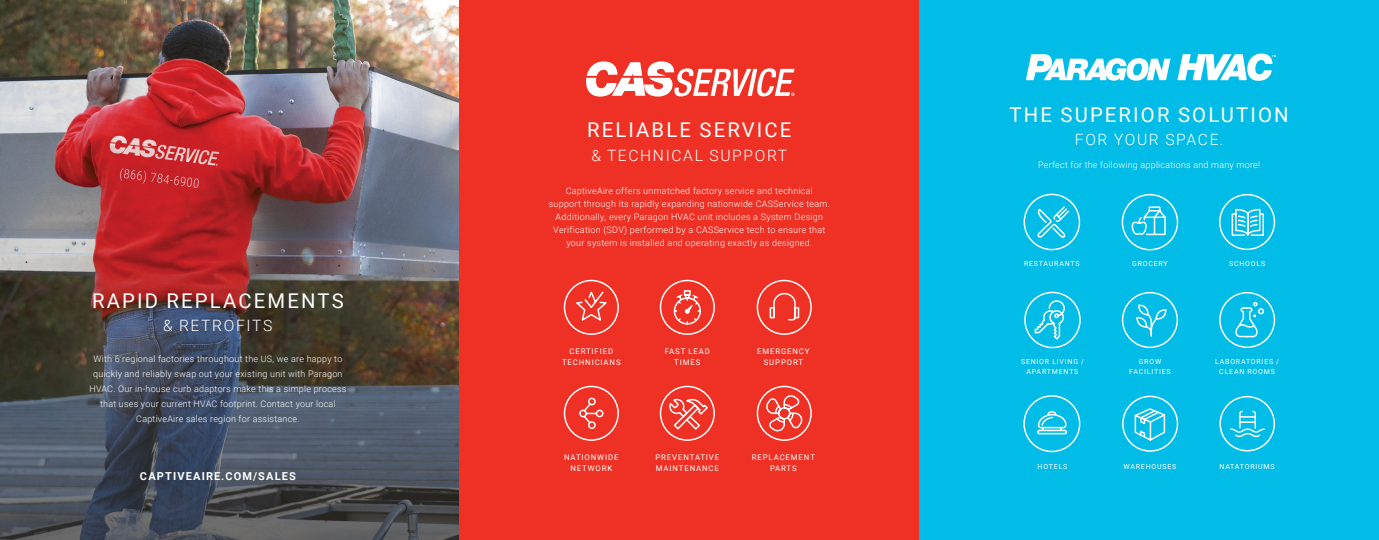
<style>
.page{position:relative;width:1379px;height:540px;background:#fff}
.page>*{position:absolute;margin:0;border:0;box-sizing:border-box;transform-origin:0 0}
.t1{font:20.3px "Roboto";letter-spacing:.105em;color:#fff}
.t2{font:300 15.6px "Roboto";letter-spacing:.105em;color:#fff}
.t3{font:700 11px "Roboto";letter-spacing:.105em;color:#fff}
.t4{font:300 9px/15px "Roboto";letter-spacing:.025em;color:#fff;text-align:center}
.t5{font:7.8px/11.1px "Roboto";letter-spacing:.115em;color:#fff;text-align:center}
.t6{font:7px/10px "Roboto";letter-spacing:.115em;color:#fff;text-align:center}
</style>
<div class="page">
<img style="left:0;top:0;width:460px;height:540px">
<div style="left:460px;top:0;width:459px;height:540px;background:#ee3124"></div>
<div style="left:919px;top:0;width:460px;height:540px;background:#00bce7"></div>
<svg style="left:586px;top:61px;width:209px;height:36px"></svg>
<svg style="left:563px;top:279px;width:56px;height:56px"></svg>
<svg style="left:756px;top:279px;width:56px;height:56px"></svg>
<svg style="left:756px;top:385px;width:56px;height:56px"></svg>
<svg style="left:563px;top:385px;width:56px;height:56px"></svg>
<svg style="left:659px;top:385px;width:56px;height:56px"></svg>
<svg style="left:659px;top:279px;width:56px;height:56px"></svg>
<svg style="left:1023px;top:193px;width:58px;height:58px"></svg>
<svg style="left:1219px;top:193px;width:57px;height:58px"></svg>
<svg style="left:1121px;top:193px;width:58px;height:58px"></svg>
<svg style="left:1121px;top:291px;width:58px;height:58px"></svg>
<svg style="left:1219px;top:395px;width:57px;height:57px"></svg>
<svg style="left:1023px;top:395px;width:58px;height:58px"></svg>
<svg style="left:1219px;top:292px;width:57px;height:56px"></svg>
<svg style="left:1024px;top:291px;width:57px;height:58px"></svg>
<svg style="left:1122px;top:395px;width:57px;height:57px"></svg>
<svg style="left:1026px;top:54px;width:144px;height:27px"></svg>
<svg style="left:1177px;top:54px;width:99px;height:27px"></svg>
<h1 class="t1" style="left:92px;top:286px;width:253px">RAPID REPLACEMENTS</h1>
<h2 class="t2" style="left:163px;top:315px;width:111px">&amp; RETROFITS</h2>
<p class="t4" style="left:89px;top:351px;width:258px">With 6 regional factories throughout the US, we are happy to quickly and reliably swap out your existing unit with Paragon HVAC. Our in-house curb adaptors make this a simple process that uses your current HVAC footprint. Contact your local CaptiveAire sales region for assistance.</p>
<p class="t3" style="left:140px;top:468px;width:157px">CAPTIVEAIRE.COM/SALES</p>
<h1 class="t1" style="left:587px;top:116px;width:206px">RELIABLE SERVICE</h1>
<h2 class="t2" style="left:591px;top:144px;width:197px">&amp; TECHNICAL SUPPORT</h2>
<p class="t4" style="left:549px;top:184px;width:283px;line-height:13px">CaptiveAire offers unmatched factory service and technical support through its rapidly expanding nationwide CASService team.<br>Additionally, every Paragon HVAC unit includes a System Design Verification (SDV) performed by a CASService tech to ensure that your system is installed and operating exactly as designed.</p>
<p class="t5" style="left:562px;top:345px;width:60px">CERTIFIED<br>TECHNICIANS</p>
<p class="t5" style="left:564px;top:451px;width:56px">NATIONWIDE<br>NETWORK</p>
<p class="t5" style="left:665px;top:345px;width:47px">FAST LEAD<br>TIMES</p>
<p class="t5" style="left:757px;top:345px;width:54px">EMERGENCY<br>SUPPORT</p>
<p class="t5" style="left:655px;top:451px;width:65px;text-align:left">PREVENTATIVE<br>MAINTENANCE</p>
<p class="t5" style="left:752px;top:451px;width:65px">REPLACEMENT<br>PARTS</p>
<h1 class="t1" style="left:1009px;top:100px;width:281px">THE SUPERIOR SOLUTION</h1>
<h2 class="t2" style="left:1075px;top:128px;width:150px">FOR YOUR SPACE.</h2>
<p class="t4" style="left:1038px;top:157px;width:224px">Perfect for the following applications and many more!</p>
<p class="t6" style="left:1024px;top:259px;width:57px">RESTAURANTS</p>
<p class="t6" style="left:1132px;top:259px;width:37px">GROCERY</p>
<p class="t6" style="left:1229px;top:259px;width:38px">SCHOOLS</p>
<p class="t6" style="left:1021px;top:356px;width:64px">SENIOR LIVING /<br>APARTMENTS</p>
<p class="t6" style="left:1129px;top:356px;width:43px">GROW<br>FACILITIES</p>
<p class="t6" style="left:1215px;top:356px;width:65px">LABORATORIES /<br>CLEAN ROOMS</p>
<p class="t6" style="left:1037px;top:461px;width:31px">HOTELS</p>
<p class="t6" style="left:1123px;top:461px;width:54px">WAREHOUSES</p>
<p class="t6" style="left:1219px;top:461px;width:57px">NATATORIUMS</p>
</div>
